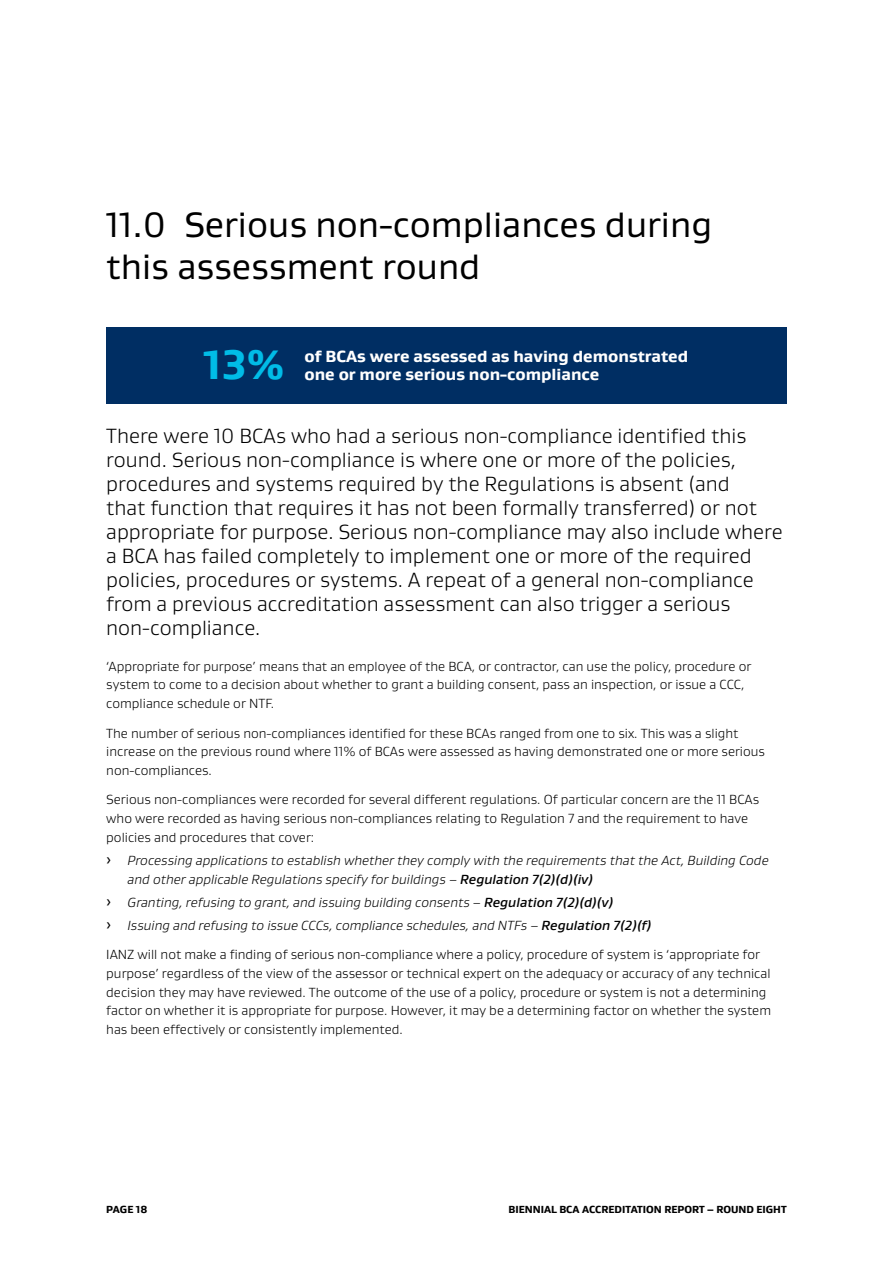
<style>
.page{position:relative;width:893px;height:1263px;background:#fff}
.page>*{position:absolute;margin:0;border:0;box-sizing:border-box;transform-origin:0 0}
.Outcome{font:800 42px "Gustan";color:#00bce7}
.H2_Section_Title{font:36px/42px "Gustan";color:#000}
.H3_Intro_Copy{font:300 21px/24px "Gustan";color:#000}
.Outcome-2{font:800 16.5px/18px "Gustan";color:#fff}
.Body{font:300 13.5px/18.8px "Gustan";color:#000}
.t1{font:italic 300 13.5px/18.8px "Gustan";color:#000}
.t2{font:800 10.5px "Gustan";color:#000}
.s1{font-weight:500}
</style>
<div class="page">
<div style="left:106px;top:328px;width:681px;height:76px;background:#002e63"></div>
<p class="H2_Section_Title" style="left:106px;top:203px;width:607px">11.0 Serious non-compliances during this assessment round</p>
<p class="Outcome" style="left:203px;top:337px;width:83px">13%</p>
<p class="Outcome-2" style="left:304px;top:347px;width:385px">of BCAs were assessed as having demonstrated one or more serious non-compliance</p>
<p class="H3_Intro_Copy" style="left:106px;top:423px;width:678px">There were 10 BCAs who had a serious non-compliance identified this round. Serious non-compliance is where one or more of the policies, procedures and systems required by the Regulations is absent (and<br>that function that requires it has not been formally transferred) or not appropriate for purpose. Serious non-compliance may also include where a BCA has failed completely to implement one or more of the required policies, procedures or systems. A repeat of a general non-compliance from a previous accreditation assessment can also trigger a serious non-compliance.</p>
<p class="Body" style="left:106px;top:656px;width:646px">‘Appropriate for purpose’ means that an employee of the BCA, or contractor, can use the policy, procedure or system to come to a decision about whether to grant a building consent, pass an inspection, or issue a CCC, compliance schedule or NTF.</p>
<p class="Body" style="left:106px;top:723px;width:660px">The number of serious non-compliances identified for these BCAs ranged from one to six. This was a slight increase on the previous round where 11% of BCAs were assessed as having demonstrated one or more serious non-compliances.</p>
<p class="Body" style="left:106px;top:790px;width:654px">Serious non-compliances were recorded for several different regulations. Of particular concern are the 11 BCAs who were recorded as having serious non-compliances relating to Regulation 7 and the requirement to have policies and procedures that cover:</p>
<p class="t1" style="left:128px;top:851px;width:643px">Processing applications to establish whether they comply with the requirements that the Act, Building Code and other applicable Regulations specify for buildings – <span class="s1">Regulation 7(2)(d)(iv)</span></p>
<p class="t1" style="left:128px;top:892px;width:487px">Granting, refusing to grant, and issuing building consents – <span class="s1">Regulation 7(2)(d)(v)</span></p>
<p class="t1" style="left:128px;top:915px;width:525px">Issuing and refusing to issue CCCs, compliance schedules, and NTFs – <span class="s1">Regulation 7(2)(f)</span></p>
<p class="Body" style="left:106px;top:945px;width:666px">IANZ will not make a finding of serious non-compliance where a policy, procedure of system is ‘appropriate for purpose’ regardless of the view of the assessor or technical expert on the adequacy or accuracy of any technical decision they may have reviewed. The outcome of the use of a policy, procedure or system is not a determining factor on whether it is appropriate for purpose. However, it may be a determining factor on whether the system has been effectively or consistently implemented.</p>
<p class="t2" style="left:106px;top:1203px;width:43px">PAGE 18</p>
<p class="t2" style="left:508px;top:1203px;width:280px">BIENNIAL BCA ACCREDITATION REPORT – ROUND EIGHT</p>
</div>
